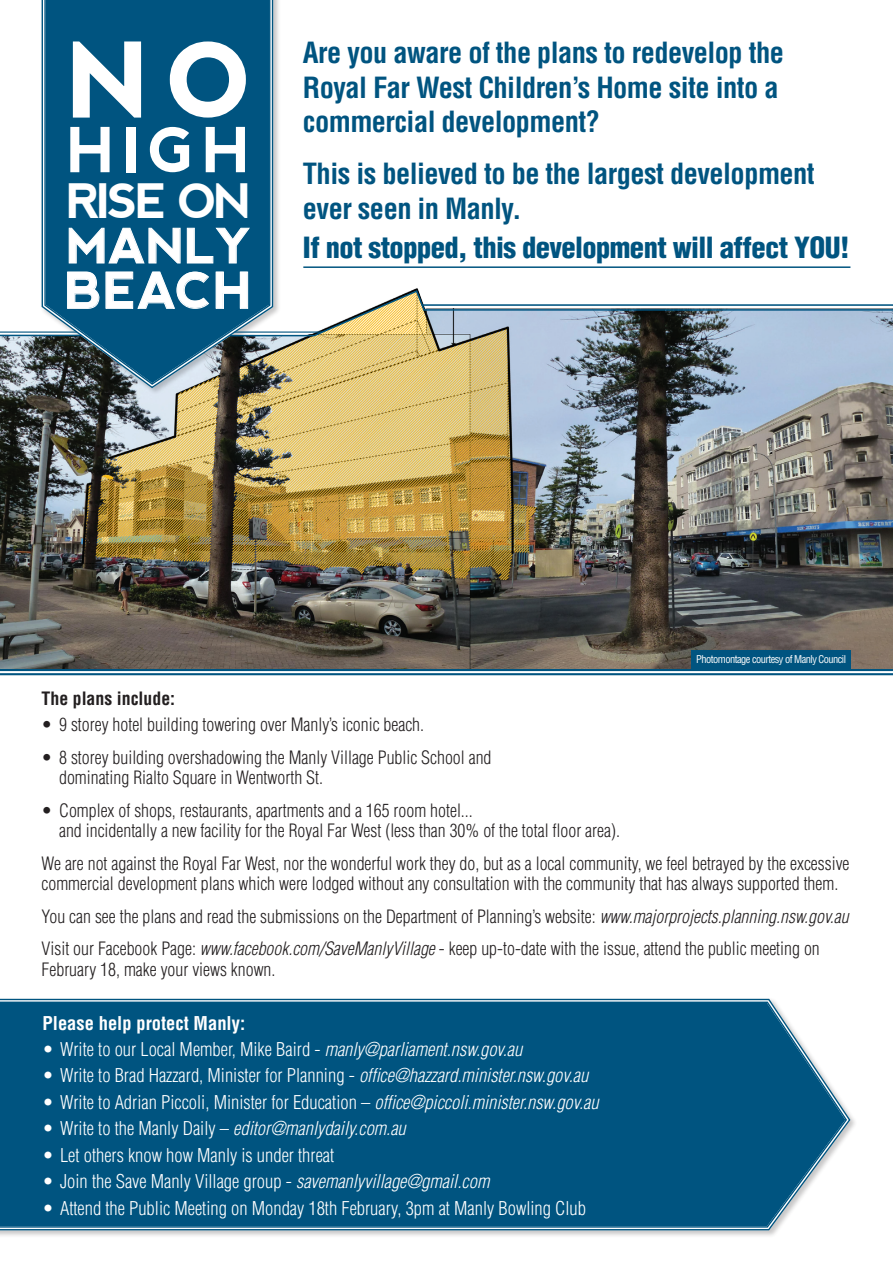
<style>
.page{position:relative;width:893px;height:1263px;background:#fff}
.page>*{position:absolute;margin:0;border:0;box-sizing:border-box;transform-origin:0 0}
.t1{font:700 101.1px "nevis";color:#fff}
.t2{font:700 61.8px "nevis";color:#fff}
.t3{font:700 49.5px "nevis";color:#fff}
.t4{font:700 47.4px/45.3px "nevis";letter-spacing:-.03em;color:#fff}
.t5{font:700 condensed 28.5px/34.5px "Helvetica";letter-spacing:-.02em;color:#005480}
.t6{font:900 condensed 28.5px "Helvetica";letter-spacing:-.02em;color:#005480}
.t7{font:300 condensed 18.6px "Helvetica";color:#fff}
.t8{font:italic 300 condensed 18.6px "Helvetica";color:#fff}
.t9{font:700 condensed 18.6px "Helvetica";color:#fff}
.t10{font:300 condensed 18px/20.7px "Helvetica";color:#231f20}
.t11{font:700 condensed 18px "Helvetica";color:#231f20}
.t12{font:condensed 10.5px "Helvetica";letter-spacing:-.05em;color:#fff}
.s1{font-style:italic}
.s2{font-style:normal}
</style>
<div class="page">
<img style="left:0;top:266px;width:893px;height:403px">
<div style="left:40px;top:0;width:241px;height:395px;background:#231f20;opacity:.25"></div>
<svg style="left:40px;top:0;width:234px;height:389px;background:#7d969f"></svg>
<svg style="left:43px;top:0;width:228px;height:386px;background:#125a7f"></svg>
<div style="left:0;top:997px;width:857px;height:241px;background:#231f20;opacity:.25"></div>
<svg style="left:0;top:998px;width:848px;height:233px;background:#105e87"></svg>
<svg style="left:72px;top:40px;width:70px;height:79px;background:#276e93"></svg>
<svg style="left:169px;top:40px;width:78px;height:79px;background:#206990"></svg>
<svg style="left:68px;top:227px;width:183px;height:37px;background:#1f698f"></svg>
<hr style="left:0;top:669px;width:893px;height:2px;background:#005480">
<hr style="left:0;top:673px;width:893px;height:2px;background:#005480">
<hr style="left:0;top:335px;width:81px;height:1px;background:#005480">
<svg style="left:67px;top:271px;width:826px;height:66px"></svg>
<hr style="left:0;top:331px;width:77px;height:2px;background:#005480">
<hr style="left:235px;top:331px;width:87px;height:2px;background:#005480">
<hr style="left:422px;top:304px;width:471px;height:2px;background:#005480">
<hr style="left:303px;top:266px;width:547px;height:2px;background:#005480">
<div style="left:691px;top:650px;width:159px;height:19px;background:#005480"></div>
<h1 class="t1" style="left:68px;top:23px;width:183px">NO</h1>
<h2 class="t2" style="left:67px;top:115px;width:186px">HIGH</h2>
<h3 class="t4" style="left:66px;top:178px;width:187px">RISE ON<br>MANLY</h3>
<h3 class="t3" style="left:65px;top:262px;width:189px">BEACH</h3>
<h3 class="t5" style="left:303px;top:35px;width:483px">Are you aware of the plans to redevelop the<br>Royal Far West Children’s Home site into a commercial development?</h3>
<h3 class="t5" style="left:303px;top:157px;width:513px">This is believed to be the largest development ever seen in Manly.</h3>
<h3 class="t6" style="left:303px;top:229px;width:548px">If not stopped, this development will affect YOU!</h3>
<p class="t12" style="left:696px;top:653px;width:151px">Photomontage courtesy of Manly Council</p>
<p class="t11" style="left:42px;top:687px;width:135px">The plans include:</p>
<p class="t10" style="left:42px;top:714px;width:384px">• 9 storey hotel building towering over Manly’s iconic beach.</p>
<p class="t10" style="left:59px;top:747px;width:434px;text-indent:-18px">• 8 storey building overshadowing the Manly Village Public School and dominating Rialto Square in Wentworth St.</p>
<p class="t10" style="left:59px;top:800px;width:562px;text-indent:-18px">• Complex of shops, restaurants, apartments and a 165 room hotel...<br>and incidentally a new facility for the Royal Far West (less than 30% of the total floor area).</p>
<p class="t10" style="left:42px;top:853px;width:809px">We are not against the Royal Far West, nor the wonderful work they do, but as a local community, we feel betrayed by the excessive commercial development plans which were lodged without any consultation with the community that has always supported them.</p>
<p class="t10" style="left:42px;top:900px;width:809px;line-height:32.2px">You can see the plans and read the submissions on the Department of Planning’s website: <span class="s1">www.majorprojects.planning.nsw.gov.au<br></span>Visit our Facebook Page: <span class="s1">www.facebook.com/SaveManlyVillage</span> - keep up-to-date with the issue, attend the public meeting on</p>
<p class="t10" style="left:42px;top:958px;width:235px">February 18, make your views known.</p>
<p class="t9" style="left:43px;top:1011px;width:204px">Please help protect Manly:</p>
<p class="t7" style="left:43px;top:1038px;width:481px">• Write to our Local Member, Mike Baird - <span class="s1">manly@parliament.nsw.gov.au</span></p>
<p class="t7" style="left:43px;top:1065px;width:547px">• Write to Brad Hazzard, Minister for Planning - <span class="s1">office@hazzard.minister.nsw.gov.au</span></p>
<p class="t7" style="left:43px;top:1091px;width:558px">• Write to Adrian Piccoli, Minister for Education – <span class="s1">office@piccoli.minister.nsw.gov.au</span></p>
<p class="t8" style="left:43px;top:1118px;width:365px"><span class="s2">• Write to the Manly Daily –</span> editor@manlydaily.com.au</p>
<p class="t7" style="left:43px;top:1144px;width:293px">• Let others know how Manly is under threat</p>
<p class="t7" style="left:43px;top:1171px;width:448px">• Join the Save Manly Village group - <span class="s1">savemanlyvillage@gmail.com</span></p>
<p class="t7" style="left:43px;top:1197px;width:545px">• Attend the Public Meeting on Monday 18th February, 3pm at Manly Bowling Club</p>
</div>
